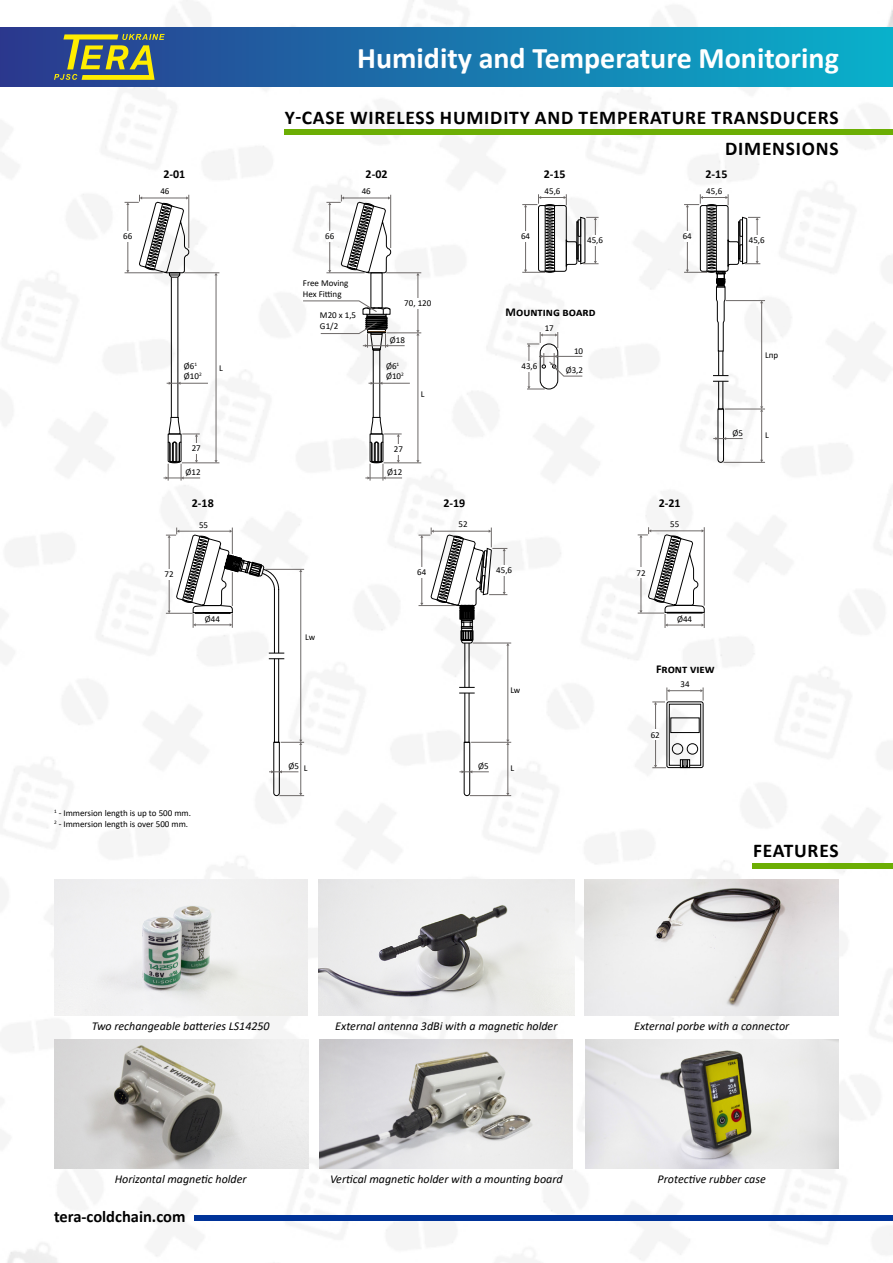
<style>
.page{position:relative;width:893px;height:1263px;background:#fff}
.page>*{position:absolute;margin:0;border:0;box-sizing:border-box;transform-origin:0 0}
.t1{font:700 30px "Calibri";color:#fff}
.t2{font:700 19.5px "Calibri";letter-spacing:.04em;color:#000}
.t3{font:700 16.5px "Calibri";color:#000}
.t4{font:italic 12px "Calibri";color:#000}
.t5{font:700 12px "Calibri";color:#000}
.t6{font:9px/10.8px "Calibri";color:#000}
</style>
<div class="page">
<div style="left:0;top:27px;width:893px;height:60px;background:linear-gradient(to right,#2b388d,#09b1cb)"></div>
<div style="left:194px;top:1215px;width:699px;height:5px;background:#039"></div>
<svg style="left:54px;top:34px;width:111px;height:46px;background:#73815f"></svg>
<div style="left:753px;top:863px;width:140px;height:5px;background:#6cae04"></div>
<img style="left:318px;top:879px;width:256px;height:137px">
<img style="left:54px;top:880px;width:253px;height:136px">
<img style="left:585px;top:880px;width:254px;height:136px">
<img style="left:54px;top:1039px;width:254px;height:130px">
<img style="left:320px;top:1039px;width:253px;height:130px">
<img style="left:586px;top:1039px;width:253px;height:130px">
<svg style="left:165px;top:527px;width:147px;height:270px"></svg>
<div style="left:166px;top:569px;width:6px;height:11px;background:#fff"></div>
<svg style="left:684px;top:194px;width:82px;height:269px"></svg>
<div style="left:684px;top:232px;width:6px;height:10px;background:#fff"></div>
<div style="left:754px;top:235px;width:6px;height:11px;background:#fff"></div>
<svg style="left:522px;top:194px;width:77px;height:79px"></svg>
<div style="left:522px;top:232px;width:7px;height:10px;background:#fff"></div>
<div style="left:592px;top:235px;width:6px;height:11px;background:#fff"></div>
<svg style="left:527px;top:333px;width:56px;height:57px"></svg>
<div style="left:526px;top:362px;width:7px;height:10px;background:#fff"></div>
<svg style="left:652px;top:687px;width:52px;height:82px"></svg>
<div style="left:671px;top:718px;width:28px;height:15px;border:1px solid #000"></div>
<div style="left:672px;top:744px;width:11px;height:10px;border:1px solid #000;border-radius:50%"></div>
<div style="left:687px;top:744px;width:11px;height:10px;border:1px solid #000;border-radius:50%"></div>
<div style="left:652px;top:730px;width:6px;height:10px;background:#fff"></div>
<svg style="left:637px;top:527px;width:68px;height:101px"></svg>
<div style="left:638px;top:568px;width:6px;height:10px;background:#fff"></div>
<svg style="left:399px;top:527px;width:113px;height:270px"></svg>
<div style="left:501px;top:565px;width:6px;height:10px;background:#fff"></div>
<div style="left:419px;top:567px;width:6px;height:10px;background:#fff"></div>
<svg style="left:124px;top:194px;width:102px;height:287px"></svg>
<div style="left:193px;top:443px;width:6px;height:11px;background:#fff"></div>
<div style="left:125px;top:232px;width:6px;height:10px;background:#fff"></div>
<svg style="left:301px;top:194px;width:127px;height:287px"></svg>
<div style="left:415px;top:298px;width:6px;height:10px;background:#fff"></div>
<div style="left:395px;top:445px;width:6px;height:10px;background:#fff"></div>
<div style="left:327px;top:232px;width:6px;height:10px;background:#fff"></div>
<div style="left:285px;top:129px;width:608px;height:6px;background:#6cae04"></div>
<h1 class="t1" style="left:357px;top:37px;width:483px">Humidity and Temperature Monitoring</h1>
<h2 class="t2" style="left:285px;top:103px;width:555px">Y-CASE WIRELESS HUMIDITY AND TEMPERATURE TRANSDUCERS</h2>
<h2 class="t2" style="left:725px;top:135px;width:115px">DIMENSIONS</h2>
<h3 class="t5" style="left:163px;top:166px;width:23px">2-01</h3>
<h3 class="t5" style="left:366px;top:166px;width:23px">2-02</h3>
<h3 class="t5" style="left:544px;top:166px;width:23px">2-15</h3>
<h3 class="t5" style="left:705px;top:166px;width:23px">2-15</h3>
<p class="t6" style="left:160px;top:186px;width:11px">46</p>
<p class="t6" style="left:362px;top:186px;width:11px">46</p>
<p class="t6" style="left:545px;top:185px;width:17px">45,6</p>
<p class="t6" style="left:706px;top:185px;width:17px">45,6</p>
<p class="t6" style="left:123px;top:231px;width:11px">66</p>
<p class="t6" style="left:325px;top:231px;width:11px">66</p>
<p class="t6" style="left:521px;top:231px;width:11px">64</p>
<p class="t6" style="left:587px;top:235px;width:17px">45,6</p>
<p class="t6" style="left:683px;top:231px;width:11px">64</p>
<p class="t6" style="left:749px;top:235px;width:17px">45,6</p>
<p class="t6" style="left:303px;top:277px;width:47px">Free Moving<br>Hex Fitting</p>
<p class="t6" style="left:320px;top:310px;width:38px">M20 x 1,5<br>G1/2</p>
<p class="t6" style="left:404px;top:298px;width:29px">70, 120</p>
<h3 class="t5" style="left:506px;top:304px;width:91px">Mounting board</h3>
<p class="t6" style="left:545px;top:322px;width:11px">17</p>
<p class="t6" style="left:390px;top:334px;width:17px">Ø18</p>
<p class="t6" style="left:574px;top:345px;width:11px">10</p>
<p class="t6" style="left:765px;top:349px;width:15px">Lпр</p>
<p class="t6" style="left:184px;top:360px;width:19px">Ø6<sup>1<br></sup>Ø10<sup>2</sup></p>
<p class="t6" style="left:219px;top:362px;width:5px">L</p>
<p class="t6" style="left:386px;top:360px;width:19px">Ø6<sup>1<br></sup>Ø10<sup>2</sup></p>
<p class="t6" style="left:521px;top:361px;width:17px">43,6</p>
<p class="t6" style="left:566px;top:365px;width:19px">Ø3,2</p>
<p class="t6" style="left:421px;top:388px;width:5px">L</p>
<p class="t6" style="left:733px;top:427px;width:12px">Ø5</p>
<p class="t6" style="left:765px;top:429px;width:5px">L</p>
<p class="t6" style="left:192px;top:443px;width:11px">27</p>
<p class="t6" style="left:394px;top:444px;width:11px">27</p>
<p class="t6" style="left:186px;top:466px;width:17px">Ø12</p>
<p class="t6" style="left:387px;top:466px;width:17px">Ø12</p>
<h3 class="t5" style="left:192px;top:495px;width:23px">2-18</h3>
<h3 class="t5" style="left:443px;top:495px;width:23px">2-19</h3>
<h3 class="t5" style="left:659px;top:495px;width:23px">2-21</h3>
<p class="t6" style="left:199px;top:519px;width:11px">55</p>
<p class="t6" style="left:458px;top:518px;width:11px">52</p>
<p class="t6" style="left:670px;top:518px;width:11px">55</p>
<p class="t6" style="left:165px;top:569px;width:11px">72</p>
<p class="t6" style="left:417px;top:566px;width:11px">64</p>
<p class="t6" style="left:496px;top:564px;width:17px">45,6</p>
<p class="t6" style="left:636px;top:567px;width:11px">72</p>
<p class="t6" style="left:205px;top:613px;width:17px">Ø44</p>
<p class="t6" style="left:677px;top:613px;width:17px">Ø44</p>
<p class="t6" style="left:305px;top:632px;width:11px">Lw</p>
<h3 class="t5" style="left:656px;top:660px;width:60px">Front view</h3>
<p class="t6" style="left:510px;top:684px;width:11px">Lw</p>
<p class="t6" style="left:680px;top:679px;width:11px">34</p>
<p class="t6" style="left:651px;top:729px;width:11px">62</p>
<p class="t6" style="left:288px;top:760px;width:21px">Ø5 L</p>
<p class="t6" style="left:478px;top:760px;width:12px">Ø5</p>
<p class="t6" style="left:510px;top:762px;width:5px">L</p>
<p class="t6" style="left:54px;top:808px;width:139px"><sup>1</sup> - Immersion length is up to 500 mm.<br><sup>2</sup> - Immersion length is over 500 mm.</p>
<h2 class="t2" style="left:753px;top:837px;width:87px">FEATURES</h2>
<h3 class="t4" style="left:92px;top:1018px;width:179px">Two rechangeable batteries LS14250</h3>
<h3 class="t4" style="left:115px;top:1171px;width:133px">Horizontal magnetic holder</h3>
<h3 class="t3" style="left:54px;top:1205px;width:133px">tera-coldchain.com</h3>
<h3 class="t4" style="left:335px;top:1018px;width:224px">External antenna 3dBi with a magnetic holder</h3>
<h3 class="t4" style="left:330px;top:1171px;width:234px">Vertical magnetic holder with a mounting board</h3>
<h3 class="t4" style="left:634px;top:1018px;width:157px">External porbe with a connector</h3>
<h3 class="t4" style="left:658px;top:1171px;width:110px">Protective rubber case</h3>
</div>
